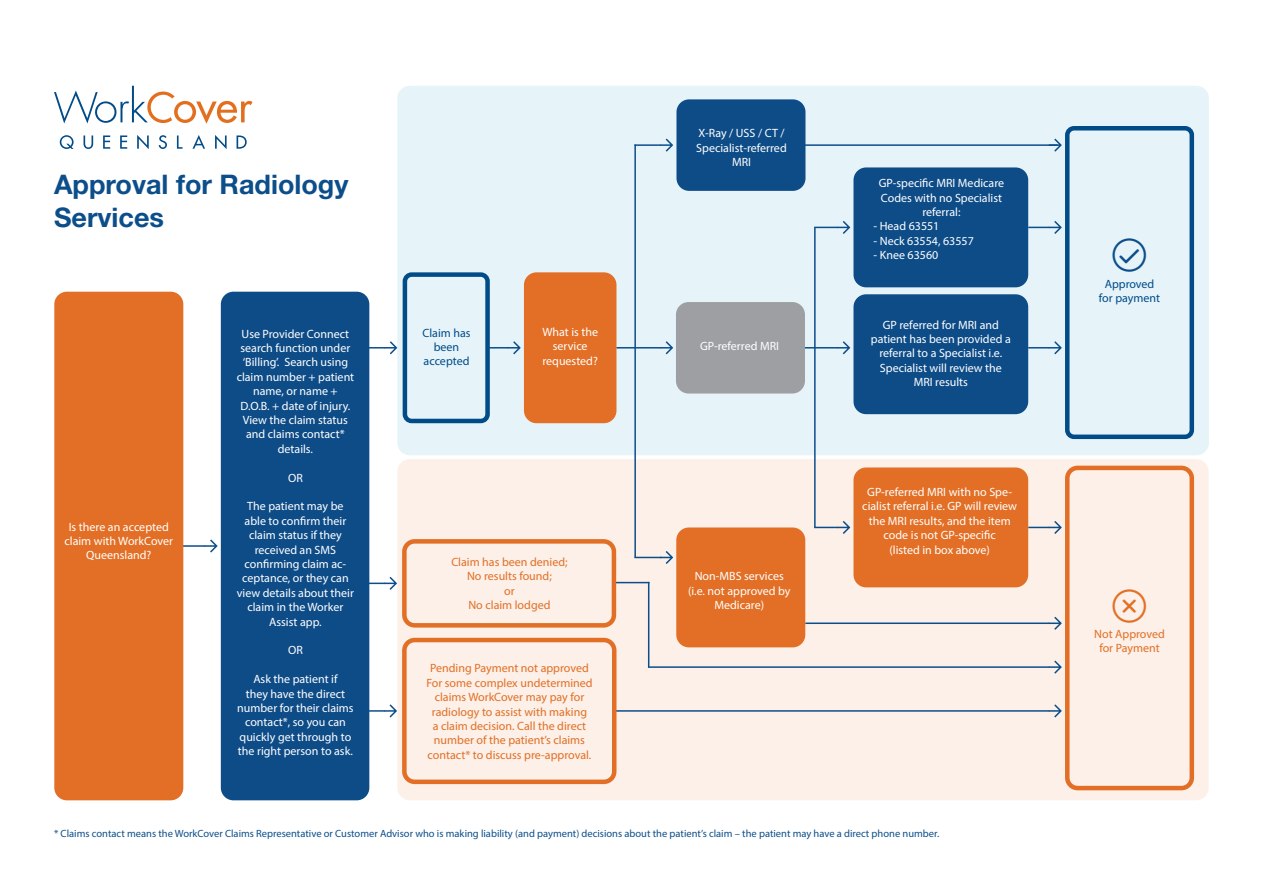
<style>
.page{position:relative;width:1263px;height:893px;background:#fff}
.page>*{position:absolute;margin:0;border:0;box-sizing:border-box;transform-origin:0 0}
.t1{font:700 27px/32.4px "Helvetica Neue LT Std";color:#0c4e8a}
.t2{font:12px/14.4px "Myriad Pro";color:#fff;text-align:center}
.t3{font:12px/14.4px "Myriad Pro";color:#e26f25;text-align:center}
.t4{font:12px/14.4px "Myriad Pro";color:#004b88;text-align:center}
.t5{font:10.5px "Myriad Pro";color:#0c4e8a}
</style>
<div class="page">
<div style="left:397px;top:459px;width:812px;height:341px;background:#fcf0e8;border-radius:13px"></div>
<hr style="left:614px;top:582px;width:35px;height:1px;background:#0c4e8a">
<hr style="left:614px;top:710px;width:435px;height:2px;background:#0c4e8a">
<svg style="left:1049px;top:704px;width:13px;height:13px"></svg>
<div style="left:397px;top:86px;width:812px;height:369px;background:#e6f4fa;border-radius:13px"></div>
<svg style="left:838px;top:341px;width:12px;height:13px"></svg>
<hr style="left:794px;top:347px;width:44px;height:2px;background:#0c4e8a">
<svg style="left:205px;top:539px;width:13px;height:13px"></svg>
<hr style="left:183px;top:545px;width:22px;height:2px;background:#0c4e8a">
<div style="left:54px;top:292px;width:129px;height:508px;background:#e26f25;border-radius:13px"></div>
<div style="left:221px;top:292px;width:148px;height:508px;background:#0e4c88;border-radius:13px"></div>
<svg style="left:1049px;top:617px;width:13px;height:13px"></svg>
<hr style="left:805px;top:622px;width:244px;height:2px;background:#0c4e8a">
<div style="left:403px;top:272px;width:87px;height:151px;border:4px solid #004b88;border-radius:7px"></div>
<div style="left:524px;top:272px;width:92px;height:151px;background:#e26f25;border-radius:13px"></div>
<div style="left:676px;top:302px;width:129px;height:91px;background:#9d9fa2;border-radius:13px"></div>
<div style="left:402px;top:539px;width:214px;height:89px;border:4px solid #e26f25;border-radius:10px"></div>
<div style="left:676px;top:527px;width:129px;height:120px;background:#e26f25;border-radius:13px"></div>
<div style="left:1065px;top:126px;width:129px;height:313px;border:4px solid #004b88;border-radius:7px"></div>
<div style="left:402px;top:638px;width:214px;height:146px;border:4px solid #e26f25;border-radius:10px"></div>
<div style="left:1065px;top:466px;width:129px;height:324px;border:4px solid #e26f25;border-radius:10px"></div>
<svg style="left:1028px;top:521px;width:34px;height:13px"></svg>
<div style="left:676px;top:99px;width:129px;height:92px;background:#0e4c88;border-radius:13px"></div>
<div style="left:853px;top:167px;width:175px;height:120px;background:#0e4c88;border-radius:13px"></div>
<div style="left:853px;top:294px;width:175px;height:120px;background:#0e4c88;border-radius:13px"></div>
<div style="left:853px;top:467px;width:175px;height:120px;background:#e26f25;border-radius:13px"></div>
<svg style="left:54px;top:86px;width:198px;height:38px"></svg>
<svg style="left:60px;top:135px;width:14px;height:14px"></svg>
<svg style="left:84px;top:135px;width:9px;height:14px"></svg>
<svg style="left:103px;top:135px;width:7px;height:14px"></svg>
<svg style="left:120px;top:135px;width:7px;height:14px"></svg>
<svg style="left:137px;top:135px;width:12px;height:14px"></svg>
<svg style="left:159px;top:135px;width:8px;height:14px"></svg>
<svg style="left:177px;top:135px;width:6px;height:14px"></svg>
<svg style="left:192px;top:135px;width:13px;height:14px"></svg>
<svg style="left:215px;top:135px;width:12px;height:14px"></svg>
<svg style="left:237px;top:135px;width:10px;height:14px"></svg>
<svg style="left:385px;top:341px;width:12px;height:13px"></svg>
<hr style="left:362px;top:347px;width:23px;height:2px;background:#0c4e8a">
<svg style="left:369px;top:577px;width:28px;height:13px"></svg>
<svg style="left:385px;top:704px;width:12px;height:13px"></svg>
<hr style="left:362px;top:710px;width:23px;height:2px;background:#0c4e8a">
<svg style="left:508px;top:341px;width:13px;height:13px"></svg>
<hr style="left:488px;top:347px;width:20px;height:2px;background:#0c4e8a">
<svg style="left:661px;top:341px;width:12px;height:13px"></svg>
<hr style="left:616px;top:347px;width:45px;height:2px;background:#0c4e8a">
<hr style="left:634px;top:144px;width:2px;height:413px;background:#0c4e8a">
<svg style="left:661px;top:139px;width:12px;height:13px"></svg>
<hr style="left:634px;top:144px;width:27px;height:2px;background:#0c4e8a">
<svg style="left:634px;top:551px;width:39px;height:13px"></svg>
<svg style="left:814px;top:221px;width:36px;height:13px"></svg>
<svg style="left:814px;top:521px;width:36px;height:13px"></svg>
<hr style="left:814px;top:227px;width:2px;height:300px;background:#0c4e8a">
<svg style="left:1054px;top:139px;width:8px;height:13px"></svg>
<hr style="left:803px;top:144px;width:254px;height:2px;background:#0c4e8a">
<svg style="left:1028px;top:221px;width:34px;height:13px"></svg>
<svg style="left:1049px;top:341px;width:13px;height:13px"></svg>
<hr style="left:1028px;top:347px;width:21px;height:2px;background:#0c4e8a">
<svg style="left:1049px;top:661px;width:13px;height:13px"></svg>
<hr style="left:649px;top:666px;width:400px;height:2px;background:#0c4e8a">
<hr style="left:648px;top:582px;width:1px;height:86px;background:#0c4e8a">
<h1 class="t1" style="left:54px;top:168px;width:296px">Approval for Radiology<br>Services</h1>
<p class="t2" style="left:64px;top:519px;width:110px">Is there an accepted claim with WorkCover<br>Queensland?</p>
<p class="t2" style="left:237px;top:326px;width:119px">Use Provider Connect search function under ‘Billing’. Search using claim number + patient name, or name +<br>D.O.B. + date of injury.<br>View the claim status and claims contact* details.</p>
<p class="t2" style="left:288px;top:470px;width:16px">OR</p>
<p class="t2" style="left:237px;top:499px;width:119px">The patient may be able to confirm their claim status if they received an SMS confirming claim ac&shy;ceptance, or they can view details about their claim in the Worker<br>Assist app.</p>
<p class="t2" style="left:288px;top:643px;width:16px">OR</p>
<p class="t2" style="left:237px;top:672px;width:118px">Ask the patient if<br>they have the direct number for their claims contact*, so you can quickly get through to the right person to ask.</p>
<p class="t4" style="left:422px;top:325px;width:50px">Claim has been accepted</p>
<p class="t2" style="left:542px;top:325px;width:57px">What is the service requested?</p>
<p class="t3" style="left:451px;top:555px;width:118px">Claim has been denied;<br>No results found;<br>or<br>No claim lodged</p>
<p class="t3" style="left:426px;top:661px;width:168px">Pending Payment not approved<br>For some complex undetermined claims WorkCover may pay for radiology to assist with making<br>a claim decision. Call the direct number of the patient’s claims contact* to discuss pre-approval.</p>
<p class="t2" style="left:696px;top:126px;width:92px">X-Ray / USS / CT /<br>Specialist-referred<br>MRI</p>
<p class="t2" style="left:700px;top:339px;width:80px">GP-referred MRI</p>
<p class="t2" style="left:688px;top:569px;width:104px">Non-MBS services (i.e. not approved by<br>Medicare)</p>
<p class="t2" style="left:879px;top:176px;width:127px">GP-specific MRI Medicare<br>Codes with no Specialist referral:</p>
<p class="t2" style="left:873px;top:219px;width:67px">- Head 63551</p>
<p class="t2" style="left:873px;top:233px;width:102px">- Neck 63554, 63557</p>
<p class="t2" style="left:873px;top:248px;width:66px">- Knee 63560</p>
<p class="t2" style="left:871px;top:317px;width:141px">GP referred for MRI and patient has been provided a referral to a Specialist i.e.<br>Specialist will review the<br>MRI results</p>
<p class="t2" style="left:862px;top:485px;width:156px">GP-referred MRI with no Spe&shy;cialist referral i.e. GP will review the MRI results, and the item code is not GP-specific<br>(listed in box above)</p>
<p class="t5" style="left:54px;top:826px;width:887px">* Claims contact means the WorkCover Claims Representative or Customer Advisor who is making liability (and payment) decisions about the patient’s claim – the patient may have a direct phone number.</p>
<p class="t4" style="left:1099px;top:276px;width:63px">Approved for payment</p>
<p class="t3" style="left:1094px;top:626px;width:72px">Not Approved for Payment</p>
</div>
